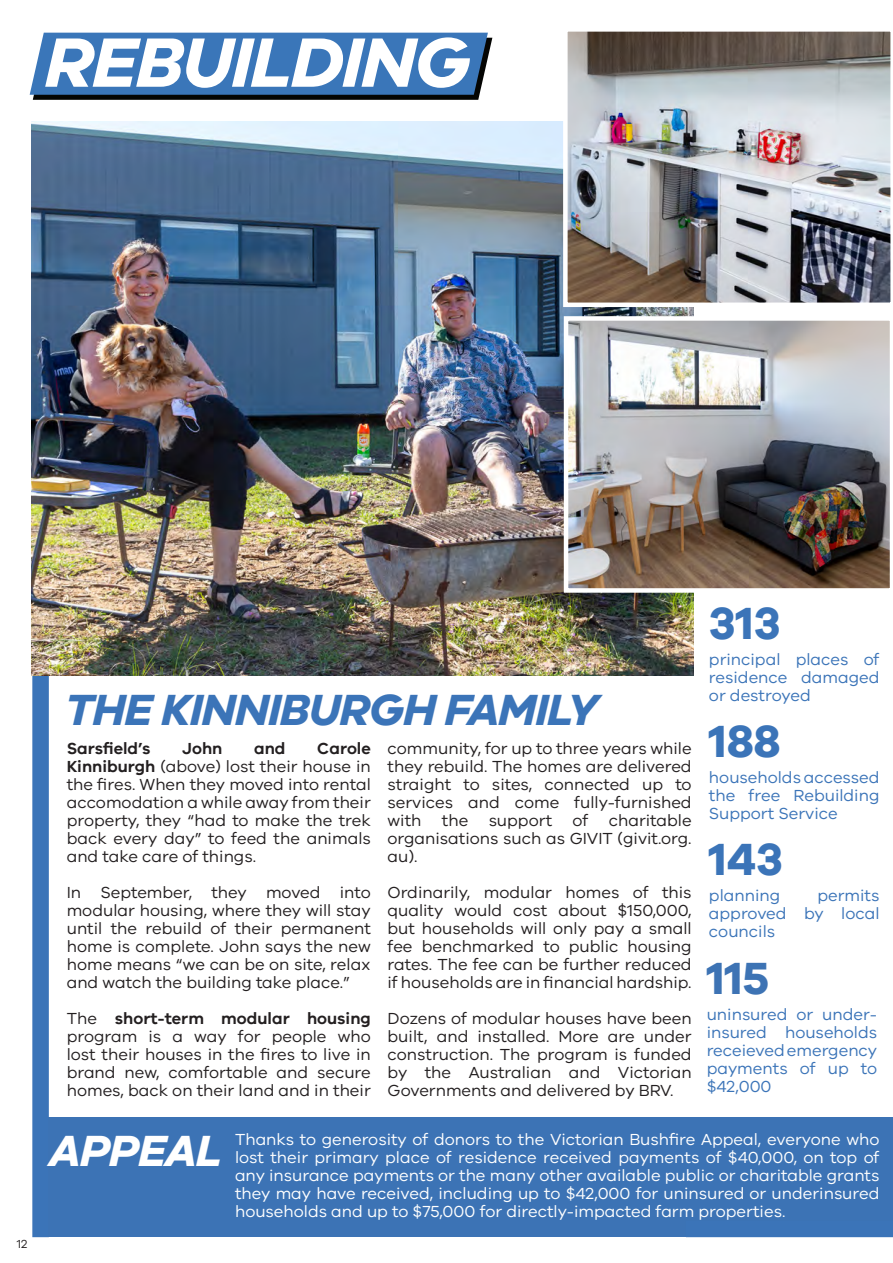
<style>
.page{position:relative;width:893px;height:1263px;background:#fff}
.page>*{position:absolute;margin:0;border:0;box-sizing:border-box;transform-origin:0 0}
.t1{font:italic 700 72px "VIC";letter-spacing:-.02em;color:#fff}
.t2{font:700 46.5px "VIC";color:#3b74b8}
.t3{font:700 46.5px "VIC";color:#3d73b4}
.t4{font:italic 700 45px "VIC";letter-spacing:-.02em;color:#3b74b8}
.t5{font:italic 700 45px "VIC";letter-spacing:-.02em;color:#fff}
.t6{font:16.5px/18px "VIC";color:#231f20;text-align:justify}
.t7{font:16.5px/18px "VIC";color:#fff;text-align:justify}
.t8{font:16.5px/18px "VIC";color:#3b74b8;text-align:justify}
.t9{font:600 16.5px "VIC";color:#231f20}
.t10{font:12px "VIC";color:#231f20}
.s1{font-weight:600}
</style>
<div class="page">
<div style="left:32px;top:275px;width:17px;height:962px;background:#3b74b8"></div>
<svg style="left:30px;top:33px;width:462px;height:67px;background:#3b70ab"></svg>
<img style="left:32px;top:121px;width:661px;height:554px">
<img style="left:563px;top:31px;width:328px;height:276px">
<img style="left:564px;top:316px;width:326px;height:277px">
<div style="left:48px;top:1118px;width:845px;height:119px;background:#3c73b5"></div>
<p class="t1" style="left:45px;top:18px;width:427px">REBUILDING</p>
<p class="t10" style="left:17px;top:1236px;width:12px">12</p>
<p class="t4" style="left:65px;top:682px;width:535px">THE KINNIBURGH FAMILY</p>
<p class="t9" style="left:67px;top:739px;width:85px">Sarsfield’s</p>
<p class="t9" style="left:182px;top:739px;width:42px">John</p>
<p class="t9" style="left:254px;top:739px;width:33px">and</p>
<p class="t6" style="left:67px;top:739px;width:306px;text-indent:251px"><span class="s1">Carole Kinniburgh</span> (above) lost their house in the fires. When they moved into rental accomodation a while away from their property, they “had to make the trek back every day” to feed the animals and take care of things.</p>
<p class="t6" style="left:67px;top:883px;width:306px">In September, they moved into modular housing, where they will stay until the rebuild of their permanent home is complete. John says the new home means “we can be on site, relax and watch the building take place.”</p>
<p class="t6" style="left:67px;top:1009px;width:306px">The <span class="s1">short-term modular housing </span>program is a way for people who lost their houses in the fires to live in brand new, comfortable and secure homes, back on their land and in their</p>
<p class="t6" style="left:388px;top:739px;width:306px">community, for up to three years while they rebuild. The homes are delivered straight to sites, connected up to services and come fully-furnished with the support of charitable organisations such as GIVIT (givit.org. au).</p>
<p class="t6" style="left:388px;top:883px;width:306px">Ordinarily, modular homes of this quality would cost about $150,000, but households will only pay a small fee benchmarked to public housing rates. The fee can be further reduced if households are in financial hardship.</p>
<p class="t6" style="left:388px;top:1009px;width:306px">Dozens of modular houses have been built, and installed. More are under construction. The program is funded by the Australian and Victorian Governments and delivered by BRV.</p>
<p class="t2" style="left:709px;top:595px;width:73px">313</p>
<p class="t8" style="left:709px;top:650px;width:172px">principal places of residence damaged or destroyed</p>
<p class="t2" style="left:709px;top:712px;width:73px">188</p>
<p class="t8" style="left:709px;top:768px;width:172px">households accessed the free Rebuilding Support Service</p>
<p class="t2" style="left:709px;top:830px;width:76px">143</p>
<p class="t8" style="left:709px;top:885px;width:73px">planning</p>
<p class="t8" style="left:709px;top:885px;width:172px;text-indent:108px">permits approved by local councils</p>
<p class="t3" style="left:707px;top:949px;width:64px">115</p>
<p class="t8" style="left:707px;top:1005px;width:172px">uninsured or under&shy;insured households receieved emergency payments of up to $42,000</p>
<p class="t5" style="left:49px;top:1122px;width:174px">APPEAL</p>
<p class="t7" style="left:235px;top:1129px;width:646px">Thanks to generosity of donors to the Victorian Bushfire Appeal, everyone who lost their primary place of residence received payments of $40,000, on top of any insurance payments or the many other available public or charitable grants they may have received, including up to $42,000 for uninsured or underinsured households and up to $75,000 for directly-impacted farm properties.</p>
</div>
